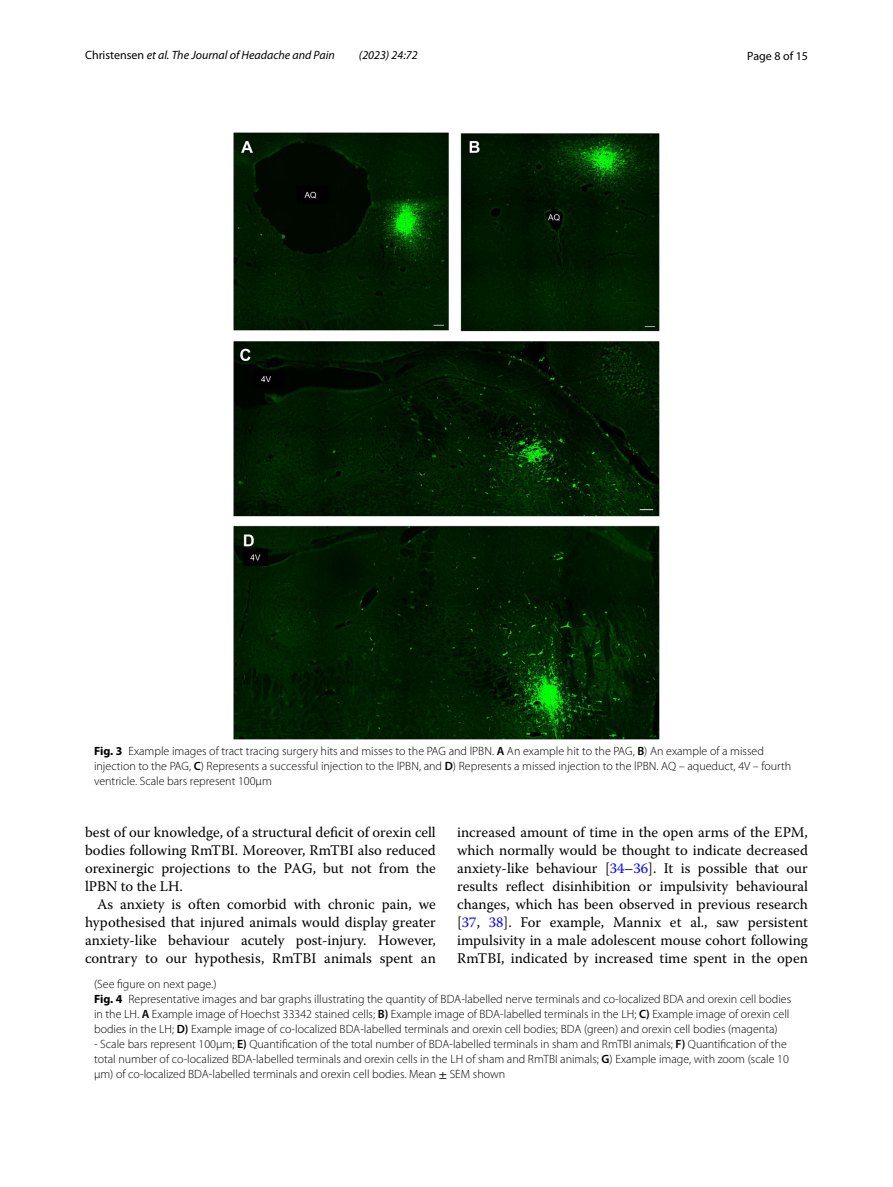
<style>
.page{position:relative;width:893px;height:1187px;background:#fff}
.page>*{position:absolute;margin:0;border:0;box-sizing:border-box;transform-origin:0 0}
.t1{font:14.7px/18px "Warnock Pro";color:#000;text-align:justify}
.t2{font:300 12px/15px "Myriad Pro";color:#000}
.t3{font:italic 12px "Myriad Pro";color:#000}
.t4{font:12px "Myriad Pro";color:#000}
.s1{font-style:normal}
.s2{font-weight:700}
.s3{font-weight:600}
.s4{color:#00f}
.s5{font-family:"STIX";font-weight:400}
</style>
<div class="page">
<img style="left:234px;top:133px;width:425px;height:606px">
<p class="t3" style="left:85px;top:48px;width:251px"><span class="s1">Christensen</span> et al. The Journal of Headache and Pain</p>
<p class="t3" style="left:359px;top:48px;width:60px">(2023) 24:72</p>
<p class="t4" style="left:747px;top:48px;width:62px">Page 8 of 15</p>
<p class="t2" style="left:94px;top:743px;width:699px"><span class="s2">Fig. 3</span> Example images of tract tracing surgery hits and misses to the PAG and lPBN. <span class="s3">A</span> An example hit to the PAG, <span class="s3">B</span>) An example of a missed injection to the PAG, <span class="s3">C</span>) Represents a successful injection to the lPBN, and <span class="s3">D</span>) Represents a missed injection to the lPBN. AQ – aqueduct, 4V – fourth ventricle. Scale bars represent 100µm</p>
<p class="t1" style="left:85px;top:822px;width:352px">best of our knowledge, of a structural deficit of orexin cell bodies following RmTBI. Moreover, RmTBI also reduced orexinergic projections to the PAG, but not from the lPBN to the LH.</p>
<p class="t1" style="left:85px;top:894px;width:352px;text-indent:12px">As anxiety is often comorbid with chronic pain, we hypothesised that injured animals would display greater anxiety-like behaviour acutely post-injury. However, contrary to our hypothesis, RmTBI animals spent an</p>
<p class="t1" style="left:457px;top:822px;width:352px">increased amount of time in the open arms of the EPM, which normally would be thought to indicate decreased anxiety-like behaviour [<span class="s4">34</span>–<span class="s4">36</span>]. It is possible that our results reflect disinhibition or impulsivity behavioural changes, which has been observed in previous research [<span class="s4">37</span>, <span class="s4">38</span>]. For example, Mannix et al., saw persistent impulsivity in a male adolescent mouse cohort following RmTBI, indicated by increased time spent in the open</p>
<p class="t2" style="left:94px;top:976px;width:699px">(See figure on next page.)<br><span class="s2">Fig. 4</span> Representative images and bar graphs illustrating the quantity of BDA-labelled nerve terminals and co-localized BDA and orexin cell bodies in the LH. <span class="s3">A</span> Example image of Hoechst 33342 stained cells; <span class="s3">B)</span> Example image of BDA-labelled terminals in the LH; <span class="s3">C)</span> Example image of orexin cell bodies in the LH; <span class="s3">D)</span> Example image of co-localized BDA-labelled terminals and orexin cell bodies; BDA (green) and orexin cell bodies (magenta)</p>
<p class="t2" style="left:94px;top:1036px;width:696px">- Scale bars represent 100µm; <span class="s3">E)</span> Quantification of the total number of BDA-labelled terminals in sham and RmTBI animals; <span class="s3">F)</span> Quantification of the total number of co-localized BDA-labelled terminals and orexin cells in the LH of sham and RmTBI animals; <span class="s3">G</span>) Example image, with zoom (scale 10 µm) of co-localized BDA-labelled terminals and orexin cell bodies. Mean <span class="s5">±</span> SEM shown</p>
</div>
